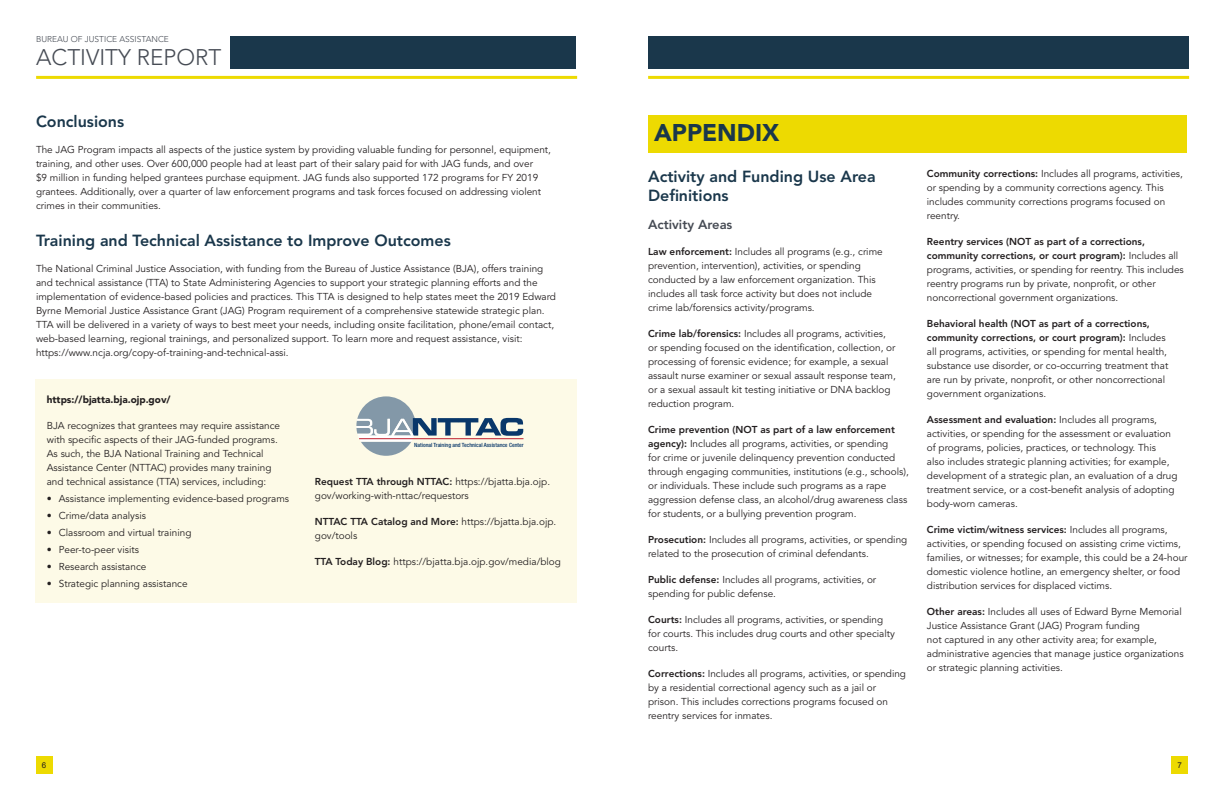
<style>
.page{position:relative;width:1224px;height:792px;background:#fff}
.page>*{position:absolute;margin:0;border:0;box-sizing:border-box;transform-origin:0 0}
.t1{font:900 24px "Avenir LT Std";color:#1a374b}
.t2{font:300 22.5px "Avenir LT Std";color:#464b54}
.t3{font:800 16px/19.2px "Avenir LT Std";color:#1a374b}
.t4{font:800 13px "Avenir LT Std";color:#464b54}
.t5{font:10px/14px "Avenir LT Std";color:#231f20}
.t6{font:800 10px "Avenir LT Std";color:#231f20}
.t7{font:900 10px "Avenir LT Std";color:#231f20}
.t8{font:300 8.4px "Avenir LT Std";color:#464b54}
.t9{font:8px "Arial";color:#231f20}
.t10{font:500 condensed 5.7px "Helvetica Neue LT Std";color:#09376a}
.s1{font-weight:400}
.s2{font-weight:800}
</style>
<div class="page">
<div style="left:230px;top:36px;width:346px;height:32px;background:#1a374b"></div>
<div style="left:648px;top:36px;width:541px;height:32px;background:#1a374b"></div>
<hr style="left:36px;top:76px;width:541px;height:3px;background:#edda01">
<hr style="left:648px;top:76px;width:541px;height:3px;background:#edda01">
<div style="left:36px;top:379px;width:541px;height:224px;background:#fdfae7"></div>
<div style="left:648px;top:115px;width:539px;height:38px;background:#edda01"></div>
<div style="left:1171px;top:756px;width:17px;height:18px;background:#edda01"></div>
<div style="left:36px;top:756px;width:17px;height:18px;background:#edda01"></div>
<svg style="left:356px;top:396px;width:167px;height:60px"></svg>
<hr style="left:359px;top:438px;width:165px;height:1px;background:#be1d2c">
<p class="t8" style="left:36px;top:35px;width:134px">BUREAU OF JUSTICE ASSISTANCE</p>
<h2 class="t2" style="left:36px;top:44px;width:187px">ACTIVITY REPORT</h2>
<h2 class="t3" style="left:36px;top:112px;width:90px">Conclusions</h2>
<p class="t5" style="left:36px;top:143px;width:516px">The JAG Program impacts all aspects of the justice system by providing valuable funding for personnel, equipment, training, and other uses. Over 600,000 people had at least part of their salary paid for with JAG funds, and over<br>$9 million in funding helped grantees purchase equipment. JAG funds also supported 172 programs for FY 2019 grantees. Additionally, over a quarter of law enforcement programs and task forces focused on addressing violent crimes in their communities.</p>
<h2 class="t3" style="left:36px;top:231px;width:416px">Training and Technical Assistance to Improve Outcomes</h2>
<p class="t5" style="left:36px;top:262px;width:522px">The National Criminal Justice Association, with funding from the Bureau of Justice Assistance (BJA), offers training and technical assistance (TTA) to State Administering Agencies to support your strategic planning efforts and the implementation of evidence-based policies and practices. This TTA is designed to help states meet the 2019 Edward Byrne Memorial Justice Assistance Grant (JAG) Program requirement of a comprehensive statewide strategic plan.<br>TTA will be delivered in a variety of ways to best meet your needs, including onsite facilitation, phone/email contact, web-based learning, regional trainings, and personalized support. To learn more and request assistance, visit: https://www.ncja.org/copy-of-training-and-technical-assi.</p>
<p class="t7" style="left:47px;top:393px;width:125px">https://bjatta.bja.ojp.gov/</p>
<p class="t5" style="left:47px;top:419px;width:235px">BJA recognizes that grantees may require assistance</p>
<p class="t5" style="left:47px;top:433px;width:233px">with specifc aspects of their JAG-funded programs.</p>
<p class="t10" style="left:414px;top:441px;width:111px">National Training and Technical Assistance Center</p>
<p class="t5" style="left:47px;top:447px;width:218px">As such, the BJA National Training and Technical</p>
<p class="t5" style="left:47px;top:461px;width:226px">Assistance Center (NTTAC) provides many training</p>
<p class="t5" style="left:47px;top:475px;width:221px">and technical assistance (TTA) services, including:</p>
<p class="t6" style="left:315px;top:475px;width:237px">Request TTA through NTTAC: <span class="s1">https://bjatta.bja.ojp.</span></p>
<p class="t5" style="left:315px;top:489px;width:156px">gov/working-with-nttac/requestors</p>
<p class="t5" style="left:47px;top:492px;width:244px">• Assistance implementing evidence-based programs</p>
<p class="t5" style="left:47px;top:509px;width:101px">• Crime/data analysis</p>
<p class="t6" style="left:315px;top:515px;width:243px">NTTAC TTA Catalog and More: <span class="s1">https://bjatta.bja.ojp.</span></p>
<p class="t5" style="left:47px;top:526px;width:146px">• Classroom and virtual training</p>
<p class="t5" style="left:315px;top:529px;width:44px">gov/tools</p>
<p class="t5" style="left:47px;top:543px;width:6px">•</p>
<p class="t5" style="left:59px;top:543px;width:82px">Peer-to-peer visits</p>
<p class="t5" style="left:315px;top:555px;width:248px"><span class="s2">TTA Today Blog:</span> https://bjatta.bja.ojp.gov/media/blog</p>
<p class="t5" style="left:47px;top:560px;width:6px">•</p>
<p class="t5" style="left:59px;top:560px;width:89px">Research assistance</p>
<p class="t5" style="left:47px;top:577px;width:6px">•</p>
<p class="t5" style="left:59px;top:577px;width:130px">Strategic planning assistance</p>
<h1 class="t1" style="left:654px;top:119px;width:127px">APPENDIX</h1>
<p class="t3" style="left:648px;top:167px;width:229px">Activity and Funding Use Area<br>Defnitions</p>
<p class="t4" style="left:648px;top:216px;width:86px">Activity Areas</p>
<p class="t5" style="left:648px;top:244px;width:236px"><span class="s2">Law enforcement:</span> Includes all programs (e.g., crime prevention, intervention), activities, or spending conducted by a law enforcement organization. This includes all task force activity but does not include crime lab/forensics activity/programs.</p>
<p class="t5" style="left:648px;top:326px;width:249px"><span class="s2">Crime lab/forensics:</span> Includes all programs, activities, or spending focused on the identifcation, collection, or processing of forensic evidence; for example, a sexual assault nurse examiner or sexual assault response team, or a sexual assault kit testing initiative or DNA backlog reduction program.</p>
<p class="t5" style="left:648px;top:422px;width:262px"><span class="s2">Crime prevention (NOT as part of a law enforcement agency):</span> Includes all programs, activities, or spending<br>for crime or juvenile delinquency prevention conducted through engaging communities, institutions (e.g., schools), or individuals. These include such programs as a rape aggression defense class, an alcohol/drug awareness class for students, or a bullying prevention program.</p>
<p class="t5" style="left:648px;top:532px;width:261px"><span class="s2">Prosecution:</span> Includes all programs, activities, or spending related to the prosecution of criminal defendants.</p>
<p class="t5" style="left:648px;top:572px;width:230px"><span class="s2">Public defense:</span> Includes all programs, activities, or spending for public defense.</p>
<p class="t5" style="left:648px;top:612px;width:248px"><span class="s2">Courts:</span> Includes all programs, activities, or spending for courts. This includes drug courts and other specialty courts.</p>
<p class="t5" style="left:648px;top:666px;width:259px"><span class="s2">Corrections:</span> Includes all programs, activities, or spending by a residential correctional agency such as a jail or prison. This includes corrections programs focused on reentry services for inmates.</p>
<p class="t5" style="left:927px;top:167px;width:258px"><span class="s2">Community corrections:</span> Includes all programs, activities, or spending by a community corrections agency. This includes community corrections programs focused on reentry.</p>
<p class="t5" style="left:927px;top:235px;width:258px"><span class="s2">Reentry services (NOT as part of a corrections, community corrections, or court program):</span> Includes all programs, activities, or spending for reentry. This includes reentry programs run by private, nonproft, or other noncorrectional government organizations.</p>
<p class="t5" style="left:927px;top:317px;width:243px"><span class="s2">Behavioral health (NOT as part of a corrections, community corrections, or court program):</span> Includes all programs, activities, or spending for mental health, substance use disorder, or co-occurring treatment that are run by private, nonproft, or other noncorrectional government organizations.</p>
<p class="t5" style="left:927px;top:413px;width:252px"><span class="s2">Assessment and evaluation:</span> Includes all programs, activities, or spending for the assessment or evaluation of programs, policies, practices, or technology. This<br>also includes strategic planning activities; for example, development of a strategic plan, an evaluation of a drug treatment service, or a cost-beneft analysis of adopting body-worn cameras.</p>
<p class="t5" style="left:927px;top:523px;width:262px"><span class="s2">Crime victim/witness services:</span> Includes all programs, activities, or spending focused on assisting crime victims, families, or witnesses; for example, this could be a 24-hour domestic violence hotline, an emergency shelter, or food distribution services for displaced victims.</p>
<p class="t5" style="left:927px;top:605px;width:258px"><span class="s2">Other areas:</span> Includes all uses of Edward Byrne Memorial Justice Assistance Grant (JAG) Program funding<br>not captured in any other activity area; for example, administrative agencies that manage justice organizations or strategic planning activities.</p>
<p class="t9" style="left:42px;top:760px;width:6px">6</p>
<p class="t9" style="left:1178px;top:760px;width:6px">7</p>
</div>
